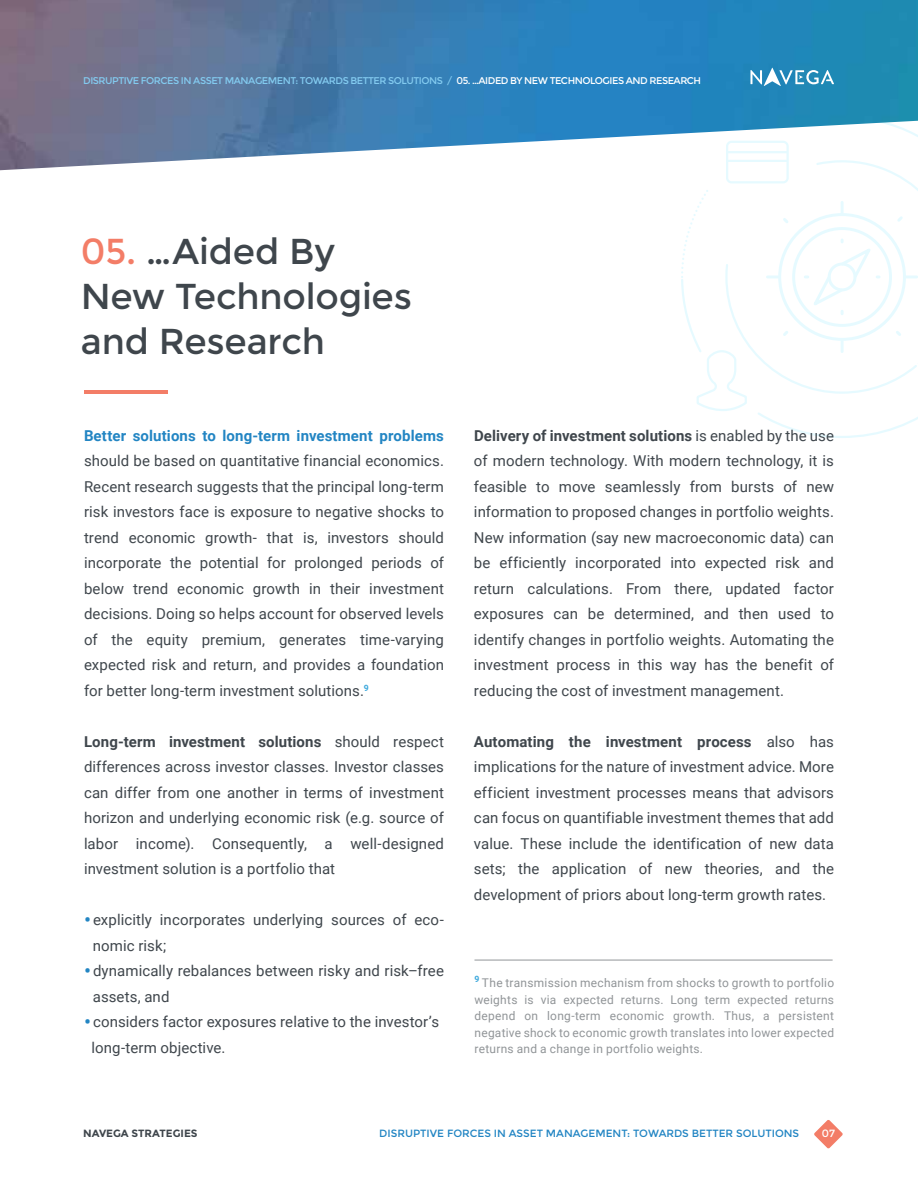
<style>
.page{position:relative;width:918px;height:1188px;background:#fff}
.page>*{position:absolute;margin:0;border:0;box-sizing:border-box;transform-origin:0 0}
.t1{font:36px/45px "Montserrat";letter-spacing:-.005em;color:#3f464c}
.t2{font:15px/25.5px "Roboto";letter-spacing:.005em;color:#3f464c;text-align:justify}
.t3{font:700 15px "Roboto";letter-spacing:.01em;color:#2285c3}
.t4{font:12px/16.5px "Roboto";letter-spacing:.02em;color:#919598;text-align:justify}
.t5{font:10.5px "Montserrat";color:#2285c3}
.t6{font:700 10.5px "Montserrat";color:#3f464c}
.t7{font:10.5px "Montserrat";color:#fff}
.t8{font:9.75px "Montserrat";letter-spacing:-.05em;color:#83cbf0}
.s1{color:#fff}
.s2{color:#f37d67}
.s3{font-weight:700}
.s4{font-size:21px;color:#2285c3}
</style>
<div class="page">
<svg style="left:681px;top:170px;width:237px;height:268px"></svg>
<svg style="left:814px;top:1120px;width:29px;height:29px"></svg>
<hr style="left:84px;top:390px;width:84px;height:3px;background:#f37d67">
<img style="left:0;top:0;width:918px;height:170px">
<svg style="left:750px;top:68px;width:84px;height:18px"></svg>
<hr style="left:474px;top:960px;width:359px;height:1px;background:#919598">
<p class="t8" style="left:83px;top:75px;width:619px">DISRUPTIVE FORCES IN ASSET MANAGEMENT: TOWARDS BETTER SOLUTIONS / <span class="s1">05. …AIDED BY NEW TECHNOLOGIES AND RESEARCH</span></p>
<h1 class="t1" style="left:81px;top:229px;width:333px"><span class="s2">05.</span> …Aided By<br>New Technologies and Research</h1>
<p class="t3" style="left:84px;top:425px;width:362px">Better solutions to long-term investment problems</p>
<p class="t2" style="left:84px;top:447px;width:362px">should be based on quantitative financial economics.<br>Recent research suggests that the principal long-term risk investors face is exposure to negative shocks to trend economic growth- that is, investors should incorporate the potential for prolonged periods of below trend economic growth in their investment decisions. Doing so helps account for observed levels of the equity premium, generates time-varying expected risk and return, and provides a foundation for better long-term investment solutions.<sup>9</sup></p>
<p class="t2" style="left:84px;top:728px;width:362px"><span class="s3">Long-term investment solutions</span> should respect differences across investor classes. Investor classes can differ from one another in terms of investment horizon and underlying economic risk (e.g. source of labor income). Consequently, a well-designed investment solution is a portfolio that</p>
<p class="t2" style="left:93px;top:906px;width:353px;text-indent:-9px"><span class="s4">•</span> explicitly incorporates underlying sources of eco&shy;nomic risk;</p>
<p class="t2" style="left:93px;top:957px;width:353px;text-indent:-9px"><span class="s4">•</span> dynamically rebalances between risky and risk–free assets, and</p>
<p class="t2" style="left:91px;top:1008px;width:349px;text-indent:-7px"><span class="s4">•</span> considers factor exposures relative to the investor’s long-term objective.</p>
<p class="t2" style="left:474px;top:422px;width:362px"><span class="s3">Delivery of investment solutions</span> is enabled by the use of modern technology. With modern technology, it is feasible to move seamlessly from bursts of new information to proposed changes in portfolio weights.<br>New information (say new macroeconomic data) can be efficiently incorporated into expected risk and return calculations. From there, updated factor exposures can be determined, and then used to identify changes in portfolio weights. Automating the investment process in this way has the benefit of reducing the cost of investment management.</p>
<p class="t2" style="left:474px;top:728px;width:362px"><span class="s3">Automating the investment process</span> also has implications for the nature of investment advice. More efficient investment processes means that advisors can focus on quantifiable investment themes that add value. These include the identification of new data sets; the application of new theories, and the development of priors about long-term growth rates.</p>
<p class="t4" style="left:474px;top:974px;width:361px"><sup>9</sup> The transmission mechanism from shocks to growth to portfolio weights is via expected returns. Long term expected returns depend on long-term economic growth. Thus, a persistent negative shock to economic growth translates into lower expected returns and a change in portfolio weights.</p>
<p class="t6" style="left:83px;top:1127px;width:116px">NAVEGA STRATEGIES</p>
<p class="t5" style="left:379px;top:1127px;width:421px">DISRUPTIVE FORCES IN ASSET MANAGEMENT: TOWARDS BETTER SOLUTIONS</p>
<p class="t7" style="left:822px;top:1128px;width:15px">07</p>
</div>
